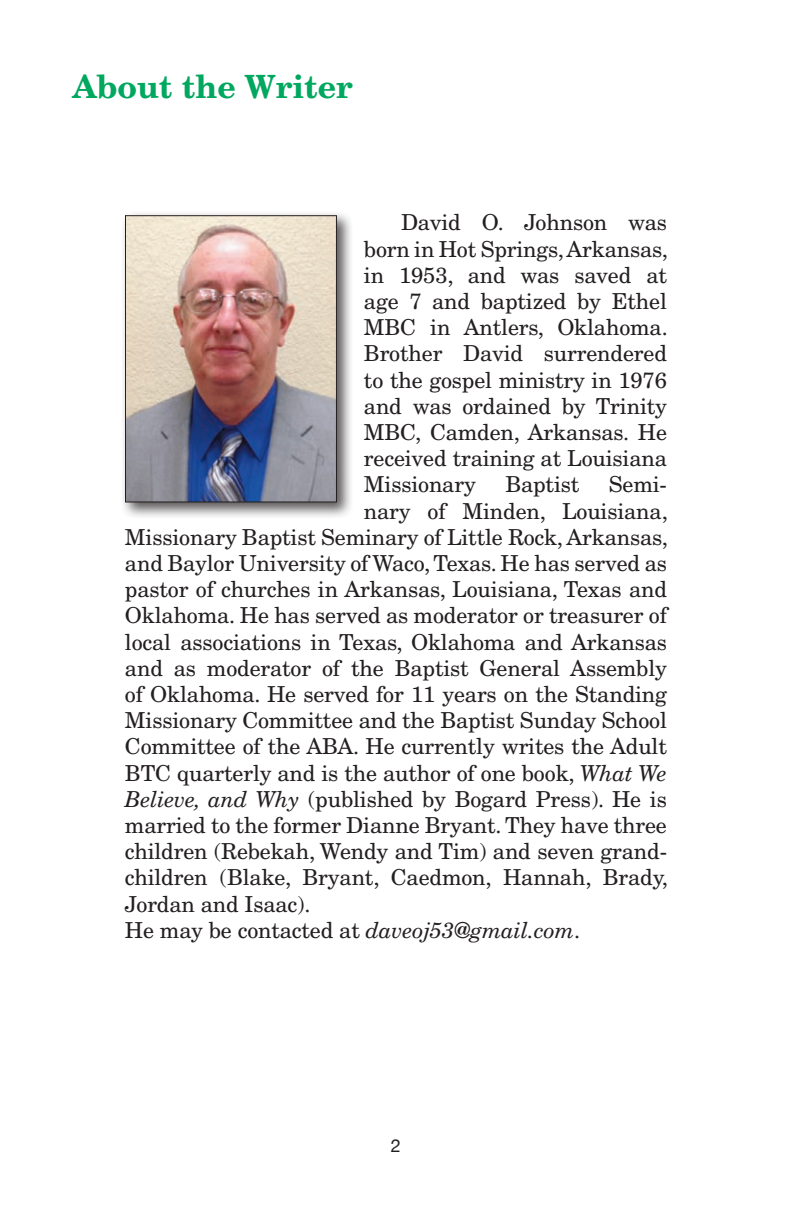
<style>
.page{position:relative;width:792px;height:1224px;background:#fff}
.page>*{position:absolute;margin:0;border:0;box-sizing:border-box;transform-origin:0 0}
.t1{font:700 32px "New Century Schlbk";color:#00a75f}
.t2{font:22px/26.2px "New Century Schlbk";letter-spacing:-.005em;color:#231f20;text-align:justify}
.t3{font:18px "Helvetica Neue";color:#231f20}
.s1{font-style:italic}
</style>
<div class="page">
<div style="left:120px;top:211px;width:234px;height:308px;background:#231f20;opacity:.75"></div>
<img style="left:127px;top:217px;width:208px;height:283px">
<div style="left:125px;top:215px;width:212px;height:287px;border:1px solid #231f20"></div>
<h1 class="t1" style="left:72px;top:66px;width:282px">About the Writer</h1>
<p class="t2" style="left:364px;top:209px;width:305px;text-indent:37px">David O. Johnson was born in Hot Springs, Arkansas, in 1953, and was saved at age 7 and baptized by Ethel MBC in Antlers, Oklahoma.<br>Brother David surrendered to the gospel ministry in 1976 and was ordained by Trinity MBC, Camden, Arkansas. He received training at Louisiana Missionary</p>
<p class="t2" style="left:505px;top:471px;width:76px">Baptist</p>
<p class="t2" style="left:609px;top:471px;width:60px">Semi-</p>
<p class="t2" style="left:364px;top:497px;width:305px">nary of Minden, Louisiana,</p>
<p class="t2" style="left:125px;top:523px;width:544px">Missionary Baptist Seminary of Little Rock, Arkansas,</p>
<p class="t2" style="left:125px;top:549px;width:544px">and Baylor University of Waco, Texas. He has served as</p>
<p class="t2" style="left:125px;top:576px;width:544px">pastor of churches in Arkansas, Louisiana, Texas and</p>
<p class="t2" style="left:125px;top:602px;width:544px">Oklahoma. He has served as moderator or treasurer of</p>
<p class="t2" style="left:125px;top:628px;width:544px">local associations in Texas, Oklahoma and Arkansas</p>
<p class="t2" style="left:125px;top:654px;width:543px">and as moderator of the Baptist General Assembly</p>
<p class="t2" style="left:125px;top:680px;width:544px">of Oklahoma. He served for 11 years on the Standing</p>
<p class="t2" style="left:125px;top:707px;width:544px">Missionary Committee and the Baptist Sunday School</p>
<p class="t2" style="left:125px;top:733px;width:543px">Committee of the ABA. He currently writes the Adult</p>
<p class="t2" style="left:125px;top:759px;width:543px">BTC quarterly and is the author of one book, <span class="s1">What We</span></p>
<p class="t2" style="left:125px;top:785px;width:543px"><span class="s1">Believe, and Why</span> (published by Bogard Press). He is</p>
<p class="t2" style="left:125px;top:811px;width:543px">married to the former Dianne Bryant. They have three</p>
<p class="t2" style="left:125px;top:838px;width:544px">children (Rebekah, Wendy and Tim) and seven grand-</p>
<p class="t2" style="left:125px;top:864px;width:544px">children (Blake, Bryant, Caedmon, Hannah, Brady,</p>
<p class="t2" style="left:125px;top:890px;width:187px">Jordan and Isaac).</p>
<p class="t2" style="left:125px;top:916px;width:457px">He may be contacted at <span class="s1">daveoj53@gmail.com</span>.</p>
<p class="t3" style="left:391px;top:1133px;width:12px">2</p>
</div>
